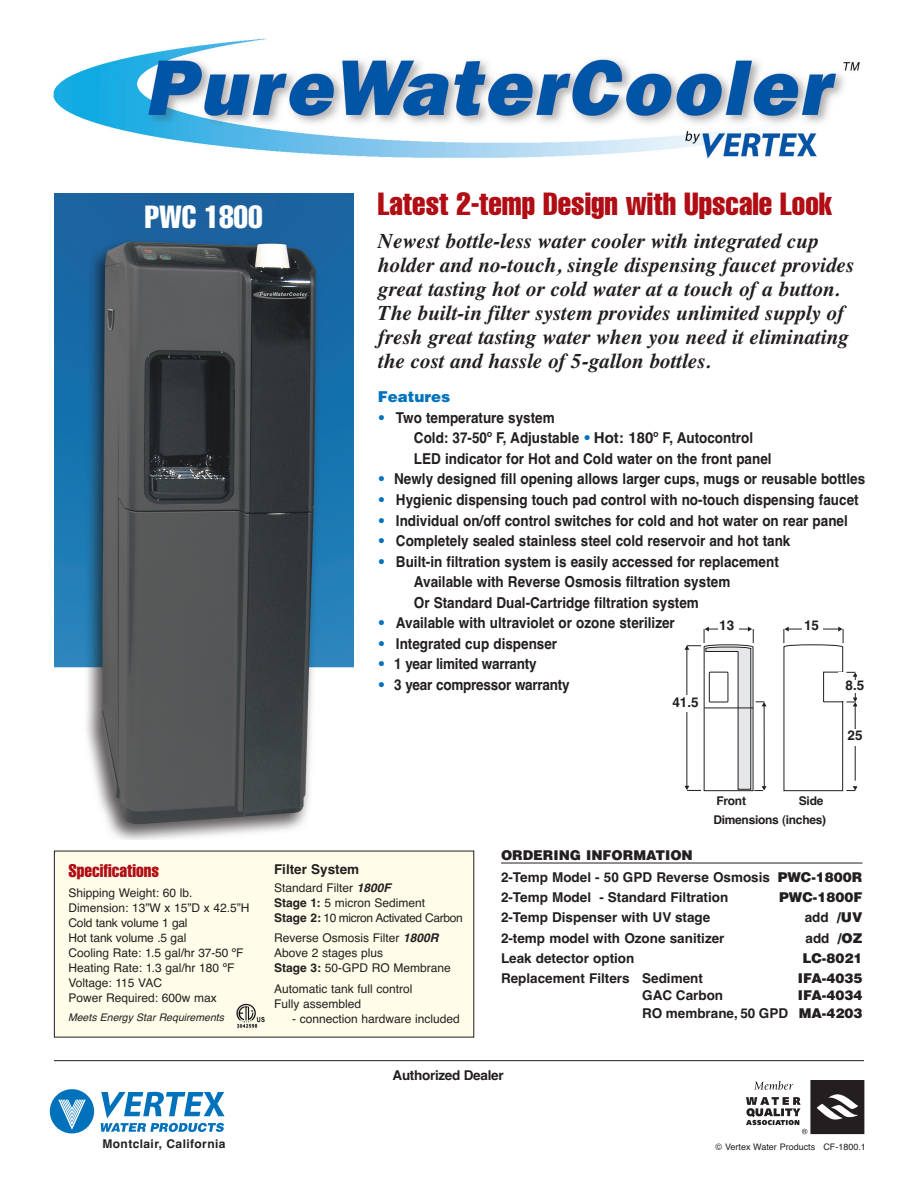
<style>
.page{position:relative;width:918px;height:1188px;background:#fff}
.page>*{position:absolute;margin:0;border:0;box-sizing:border-box;transform-origin:0 0}
.t1{font:extra-condensed 31.5px "Helvetica";color:#b00d15}
.t2{font:extra-condensed 31.5px "Helvetica";color:#fff}
.t3{font:italic 700 21px/24px "Times";color:#231f20}
.t4{font:extra-condensed 18px "Helvetica";color:#b00d15}
.t5{font:700 15px/20.5px "Helvetica";color:#231f20;scale:.9 1}
.t6{font:900 15px "Helvetica";color:#0072bc}
.t7{font:700 13.5px/21.8px "Helvetica";color:#231f20}
.t8{font:900 13.5px "Helvetica";color:#231f20}
.t9{font:700 13.5px "Helvetica";letter-spacing:-.02em;color:#231f20}
.t10{font:12px/15px "Helvetica";color:#231f20}
.t11{font:700 12px "Helvetica";letter-spacing:-.02em;color:#231f20}
.t12{font:700 12px "Helvetica";letter-spacing:.035em;color:#231f20}
.t13{font:italic 10.5px "Helvetica";color:#231f20}
.t14{font:9px "Helvetica";color:#231f20}
.s1{font-weight:900;color:#0072bc}
.s2{font-weight:700;font-style:italic}
.s3{font-weight:700}
.s4{font-weight:900}
</style>
<div class="page">
<hr style="left:917px;top:704px;width:1px;height:77px;background:#231f20">
<svg style="left:684px;top:627px;width:83px;height:164px"></svg>
<hr style="left:764px;top:703px;width:1px;height:84px;background:#231f20">
<div style="left:709px;top:672px;width:19px;height:30px;border:1px solid #231f20"></div>
<svg style="left:783px;top:627px;width:73px;height:164px"></svg>
<div style="left:838px;top:673px;width:8px;height:28px;background:#fff"></div>
<img style="left:54px;top:193px;width:300px;height:647px">
<img style="left:746px;top:1080px;width:119px;height:55px">
<hr style="left:54px;top:1060px;width:810px;height:1px;background:#231f20">
<div style="left:49px;top:1088px;width:46px;height:47px;border:3px solid #fff;border-radius:50%"></div>
<div style="left:50px;top:1089px;width:44px;height:44px;background:#0072bc;border-radius:50%"></div>
<svg style="left:57px;top:1099px;width:30px;height:33px"></svg>
<svg style="left:100px;top:1091px;width:125px;height:41px"></svg>
<div style="left:54px;top:851px;width:420px;height:186px;background:#fffde9"></div>
<hr style="left:501px;top:863px;width:361px;height:1px;background:#231f20">
<img style="left:53px;top:38px;width:807px;height:121px">
<div style="left:846px;top:729px;width:32px;height:16px;background:#fff"></div>
<div style="left:718px;top:618px;width:20px;height:16px;background:#fff"></div>
<div style="left:803px;top:619px;width:20px;height:16px;background:#fff"></div>
<img style="left:236px;top:1004px;width:29px;height:24px">
<div style="left:666px;top:696px;width:34px;height:16px;background:#fff"></div>
<div style="left:841px;top:680px;width:35px;height:13px;background:#fff"></div>
<h1 class="t2" style="left:145px;top:205px;width:119px">PWC 1800</h1>
<h1 class="t1" style="left:378px;top:193px;width:456px">Latest 2-temp Design with Upscale Look</h1>
<p class="t3" style="left:378px;top:231px;width:478px">Newest bottle-less water cooler with integrated cup holder and no-touch, single dispensing faucet provides great tasting hot or cold water at a touch of a button.<br>The built-in filter system provides unlimited supply of fresh great tasting water when you need it eliminating the cost and hassle of 5-gallon bottles.</p>
<p class="t6" style="left:378px;top:391px;width:74px">Features</p>
<p class="t5" style="left:414px;top:409px;width:399px;text-indent:-36px"><span class="s1">•</span> Two temperature system<br>Cold: 37-50º F, Adjustable <span class="s1">•</span> Hot: 180º F, Autocontrol<br>LED indicator for Hot and Cold water on the front panel</p>
<p class="t5" style="left:378px;top:470px;width:543px"><span class="s1">•</span> Newly designed fill opening allows larger cups, mugs or reusable bottles</p>
<p class="t5" style="left:378px;top:491px;width:536px"><span class="s1">•</span> Hygienic dispensing touch pad control with no-touch dispensing faucet</p>
<p class="t5" style="left:378px;top:511px;width:524px"><span class="s1">•</span> Individual on/off control switches for cold and hot water on rear panel</p>
<p class="t5" style="left:378px;top:532px;width:460px"><span class="s1">•</span> Completely sealed stainless steel cold reservoir and hot tank</p>
<p class="t5" style="left:414px;top:553px;width:407px;text-indent:-36px"><span class="s1">•</span> Built-in filtration system is easily accessed for replacement<br>Available with Reverse Osmosis filtration system<br>Or Standard Dual-Cartridge filtration system</p>
<p class="t5" style="left:378px;top:614px;width:331px"><span class="s1">•</span> Available with ultraviolet or ozone sterilizer</p>
<p class="t5" style="left:378px;top:635px;width:201px"><span class="s1">•</span> Integrated cup dispenser</p>
<p class="t5" style="left:378px;top:655px;width:178px"><span class="s1">•</span> 1 year limited warranty</p>
<p class="t5" style="left:378px;top:676px;width:215px"><span class="s1">•</span> 3 year compressor warranty</p>
<p class="t7" style="left:719px;top:615px;width:17px">13</p>
<p class="t7" style="left:804px;top:616px;width:17px">15</p>
<p class="t7" style="left:846px;top:676px;width:20px">8.5</p>
<p class="t7" style="left:672px;top:693px;width:28px">41.5</p>
<p class="t7" style="left:848px;top:726px;width:17px">25</p>
<p class="t4" style="left:68px;top:865px;width:92px">Specifications</p>
<p class="t10" style="left:68px;top:886px;width:183px">Shipping Weight: 60 lb.<br>Dimension: 13”W x 15”D x 42.5”H<br>Cold tank volume 1 gal<br>Hot tank volume .5 gal<br>Cooling Rate: 1.5 gal/hr 37-50 ºF<br>Heating Rate: 1.3 gal/hr 180 ºF<br>Voltage: 115 VAC<br>Power Required: 600w max</p>
<p class="t13" style="left:68px;top:1014px;width:160px">Meets Energy Star Requirements</p>
<p class="t11" style="left:716px;top:796px;width:31px">Front</p>
<p class="t11" style="left:799px;top:796px;width:26px">Side</p>
<p class="t7" style="left:274px;top:860px;width:87px">Filter System</p>
<p class="t10" style="left:274px;top:882px;width:190px">Standard Filter <span class="s2">1800F<br></span><span class="s3">Stage 1:</span> 5 micron Sediment<br><span class="s3">Stage 2:</span> 10 micron Activated Carbon</p>
<p class="t10" style="left:274px;top:931px;width:178px">Reverse Osmosis Filter <span class="s2">1800R<br></span>Above 2 stages plus<br><span class="s3">Stage 3:</span> 50-GPD RO Membrane</p>
<p class="t10" style="left:274px;top:982px;width:140px">Automatic tank full control<br>Fully assembled</p>
<p class="t10" style="left:292px;top:1012px;width:169px">- connection hardware included</p>
<p class="t11" style="left:713px;top:815px;width:114px">Dimensions (inches)</p>
<p class="t7" style="left:501px;top:846px;width:363px"><span class="s4">ORDERING INFORMATION<br></span>2-Temp Model - 50 GPD Reverse Osmosis <span class="s4">PWC-1800R</span></p>
<p class="t7" style="left:501px;top:888px;width:229px">2-Temp Model - Standard Filtration</p>
<p class="t8" style="left:779px;top:893px;width:85px">PWC-1800F</p>
<p class="t7" style="left:501px;top:908px;width:211px">2-Temp Dispenser with UV stage</p>
<p class="t7" style="left:805px;top:908px;width:59px">add <span class="s4">/UV</span></p>
<p class="t7" style="left:501px;top:928px;width:225px">2-temp model with Ozone sanitizer</p>
<p class="t7" style="left:806px;top:928px;width:58px">add <span class="s4">/OZ</span></p>
<p class="t7" style="left:501px;top:949px;width:135px">Leak detector option</p>
<p class="t8" style="left:802px;top:953px;width:62px">LC-8021</p>
<p class="t7" style="left:501px;top:969px;width:203px">Replacement Filters Sediment</p>
<p class="t8" style="left:798px;top:974px;width:66px">IFA-4035</p>
<p class="t7" style="left:642px;top:986px;width:82px">GAC Carbon</p>
<p class="t7" style="left:642px;top:988px;width:222px;line-height:17.2px;text-align:right"><span class="s4">IFA-4034<br></span>RO membrane, 50 GPD <span class="s4">MA-4203</span></p>
<p class="t9" style="left:393px;top:1071px;width:113px">Authorized Dealer</p>
<p class="t12" style="left:103px;top:1139px;width:124px">Montclair, California</p>
<p class="t14" style="left:716px;top:1143px;width:152px">© Vertex Water Products CF-1800.1</p>
</div>
